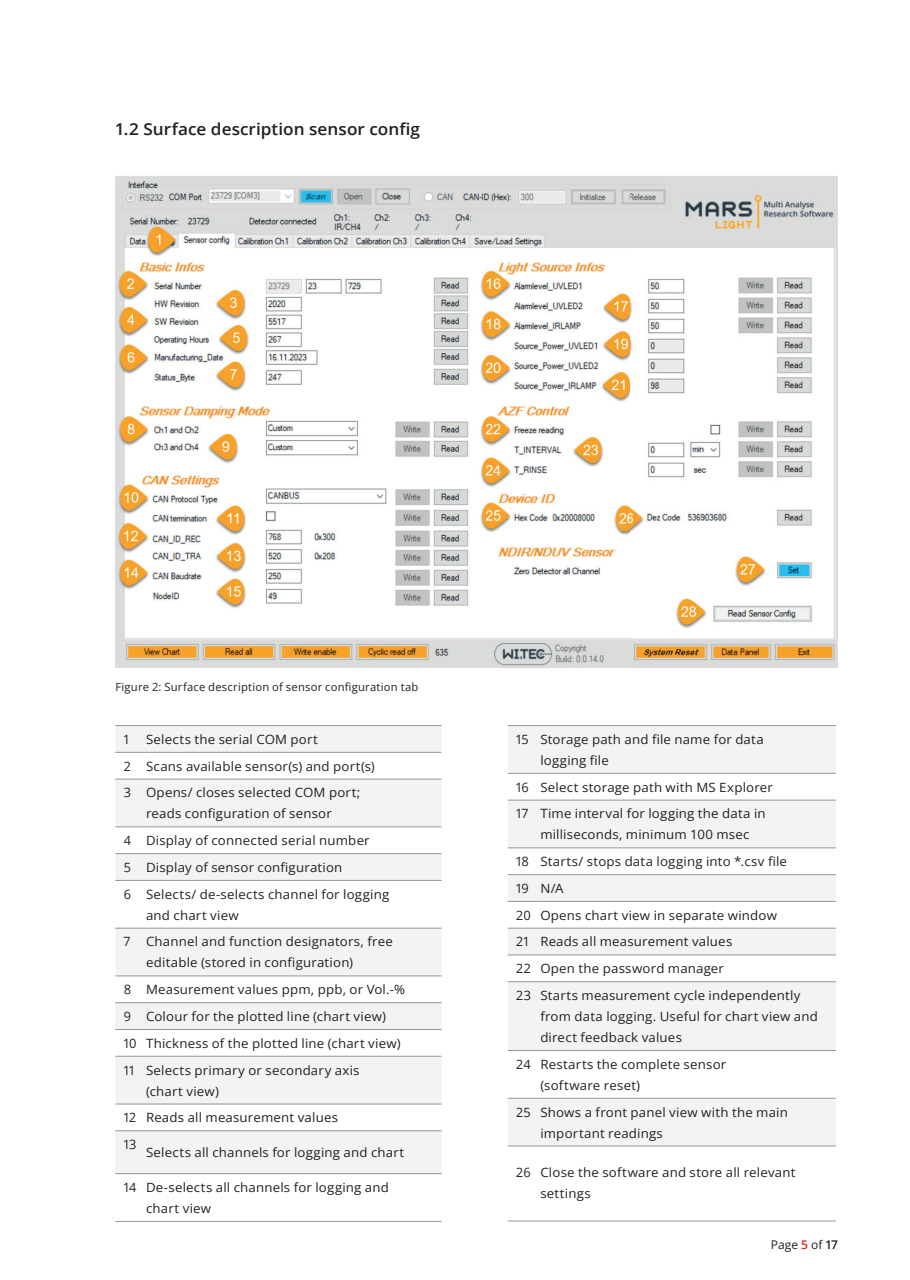
<style>
.page{position:relative;width:910px;height:1280px;background:#fff}
.page>*{position:absolute;margin:0;border:0;box-sizing:border-box;transform-origin:0 0}
.t1{font:600 16.5px "Open Sans";color:#231f20;scale:1.04 1}
.t2{font:12.75px/26.7px "Open Sans";letter-spacing:.015em;color:#231f20;scale:1.04 1}
.t3{font:12.75px/21px "Open Sans";letter-spacing:.015em;color:#231f20}
.t4{font:12px "Open Sans";letter-spacing:.01em;color:#231f20}
.t5{font:11.25px "Open Sans";letter-spacing:.02em;color:#231f20}
.s1{font-weight:600;color:#ee1d23}
.s2{font-weight:600}
</style>
<div class="page">
<img style="left:115px;top:176px;width:722px;height:492px">
<div style="left:115px;top:726px;width:327px;height:26px;background:#f2f3f4"></div>
<svg style="left:115px;top:778px;width:327px;height:397px;fill:#f2f3f4"></svg>
<hr style="left:115px;top:725px;width:31px;height:1px;background:#939598">
<hr style="left:146px;top:725px;width:296px;height:1px;background:#939598">
<hr style="left:115px;top:752px;width:31px;height:1px;background:#939598">
<hr style="left:146px;top:752px;width:296px;height:1px;background:#939598">
<hr style="left:115px;top:779px;width:31px;height:1px;background:#939598">
<hr style="left:146px;top:779px;width:296px;height:1px;background:#939598">
<hr style="left:115px;top:827px;width:31px;height:1px;background:#939598">
<hr style="left:146px;top:827px;width:296px;height:1px;background:#939598">
<hr style="left:115px;top:853px;width:31px;height:1px;background:#939598">
<hr style="left:146px;top:853px;width:296px;height:1px;background:#939598">
<hr style="left:115px;top:880px;width:31px;height:1px;background:#939598">
<hr style="left:146px;top:880px;width:296px;height:1px;background:#939598">
<hr style="left:115px;top:928px;width:31px;height:1px;background:#939598">
<hr style="left:146px;top:928px;width:296px;height:1px;background:#939598">
<hr style="left:115px;top:976px;width:31px;height:1px;background:#939598">
<hr style="left:146px;top:976px;width:296px;height:1px;background:#939598">
<hr style="left:115px;top:1002px;width:31px;height:1px;background:#939598">
<hr style="left:146px;top:1002px;width:296px;height:1px;background:#939598">
<hr style="left:115px;top:1029px;width:31px;height:1px;background:#939598">
<hr style="left:146px;top:1029px;width:296px;height:1px;background:#939598">
<hr style="left:115px;top:1056px;width:31px;height:1px;background:#939598">
<hr style="left:146px;top:1056px;width:296px;height:1px;background:#939598">
<hr style="left:115px;top:1104px;width:31px;height:1px;background:#939598">
<hr style="left:146px;top:1104px;width:296px;height:1px;background:#939598">
<hr style="left:115px;top:1130px;width:31px;height:1px;background:#939598">
<hr style="left:146px;top:1130px;width:296px;height:1px;background:#939598">
<hr style="left:115px;top:1173px;width:31px;height:1px;background:#939598">
<hr style="left:146px;top:1173px;width:296px;height:1px;background:#939598">
<hr style="left:115px;top:1221px;width:31px;height:1px;background:#939598">
<hr style="left:146px;top:1221px;width:296px;height:1px;background:#939598">
<div style="left:508px;top:726px;width:328px;height:47px;background:#f2f3f4"></div>
<svg style="left:508px;top:799px;width:328px;height:422px;fill:#f2f3f4"></svg>
<hr style="left:508px;top:725px;width:32px;height:1px;background:#939598">
<hr style="left:540px;top:725px;width:296px;height:1px;background:#939598">
<hr style="left:508px;top:773px;width:32px;height:1px;background:#939598">
<hr style="left:540px;top:773px;width:296px;height:1px;background:#939598">
<hr style="left:508px;top:800px;width:32px;height:1px;background:#939598">
<hr style="left:540px;top:800px;width:296px;height:1px;background:#939598">
<hr style="left:508px;top:848px;width:32px;height:1px;background:#939598">
<hr style="left:540px;top:848px;width:296px;height:1px;background:#939598">
<hr style="left:508px;top:874px;width:32px;height:1px;background:#939598">
<hr style="left:540px;top:874px;width:296px;height:1px;background:#939598">
<hr style="left:508px;top:901px;width:32px;height:1px;background:#939598">
<hr style="left:540px;top:901px;width:296px;height:1px;background:#939598">
<hr style="left:508px;top:928px;width:32px;height:1px;background:#939598">
<hr style="left:540px;top:928px;width:296px;height:1px;background:#939598">
<hr style="left:508px;top:955px;width:32px;height:1px;background:#939598">
<hr style="left:540px;top:955px;width:296px;height:1px;background:#939598">
<hr style="left:508px;top:981px;width:32px;height:1px;background:#939598">
<hr style="left:540px;top:981px;width:296px;height:1px;background:#939598">
<hr style="left:508px;top:1050px;width:32px;height:1px;background:#939598">
<hr style="left:540px;top:1050px;width:296px;height:1px;background:#939598">
<hr style="left:508px;top:1098px;width:32px;height:1px;background:#939598">
<hr style="left:540px;top:1098px;width:296px;height:1px;background:#939598">
<hr style="left:508px;top:1146px;width:32px;height:1px;background:#939598">
<hr style="left:540px;top:1146px;width:296px;height:1px;background:#939598">
<hr style="left:508px;top:1221px;width:32px;height:1px;background:#939598">
<hr style="left:540px;top:1221px;width:296px;height:1px;background:#939598">
<p class="t1" style="left:115px;top:117px;width:295px">1.2 Surface description sensor config</p>
<p class="t5" style="left:115px;top:679px;width:305px">Figure 2: Surface description of sensor configuration tab</p>
<p class="t2" style="left:124px;top:725px;width:243px;text-indent:22px">Selects the serial COM port<br>2 Scans available sensor(s) and port(s)<br>3 Opens/ closes selected COM port;</p>
<p class="t2" style="left:124px;top:800px;width:257px;text-indent:22px">reads configuration of sensor<br>4 Display of connected serial number<br>5 Display of sensor configuration<br>6 Selects/ de-selects channel for logging</p>
<p class="t2" style="left:124px;top:901px;width:260px;text-indent:22px">and chart view<br>7 Channel and function designators, free</p>
<p class="t2" style="left:124px;top:949px;width:272px;text-indent:22px">editable (stored in configuration)<br>8 Measurement values ppm, ppb, or Vol.-% 9 Colour for the plotted line (chart view)<br>10 Thickness of the plotted line (chart view)<br>11 Selects primary or secondary axis</p>
<p class="t2" style="left:124px;top:1077px;width:207px;text-indent:22px">(chart view)<br>12 Reads all measurement values<br>13</p>
<p class="t2" style="left:146px;top:1139px;width:250px">Selects all channels for logging and chart</p>
<p class="t3" style="left:146px;top:1176px;width:244px;text-indent:-22px">14 De-selects all channels for logging and chart view</p>
<p class="t3" style="left:124px;top:728px;width:7px">1</p>
<p class="t3" style="left:540px;top:728px;width:225px;text-indent:-24px">15 Storage path and file name for data logging file</p>
<p class="t3" style="left:516px;top:773px;width:258px;line-height:26.7px">16 Select storage path with MS Explorer<br>17 Time interval for logging the data in</p>
<p class="t2" style="left:516px;top:821px;width:275px;text-indent:24px">milliseconds, minimum 100 msec<br>18 Starts/ stops data logging into *.csv file<br>19 N/A<br>20 Opens chart view in separate window<br>21 Reads all measurement values<br>22 Open the password manager<br>23 Starts measurement cycle independently</p>
<p class="t2" style="left:540px;top:1005px;width:268px;line-height:21px">from data logging. Useful for chart view and direct feedback values</p>
<p class="t3" style="left:540px;top:1053px;width:187px;text-indent:-24px">24 Restarts the complete sensor (software reset)</p>
<p class="t3" style="left:540px;top:1101px;width:249px;text-indent:-24px">25 Shows a front panel view with the main important readings</p>
<p class="t3" style="left:540px;top:1161px;width:257px;text-indent:-24px">26 Close the software and store all relevant settings</p>
<p class="t4" style="left:771px;top:1236px;width:69px">Page <span class="s1">5</span> of <span class="s2">17</span></p>
</div>
